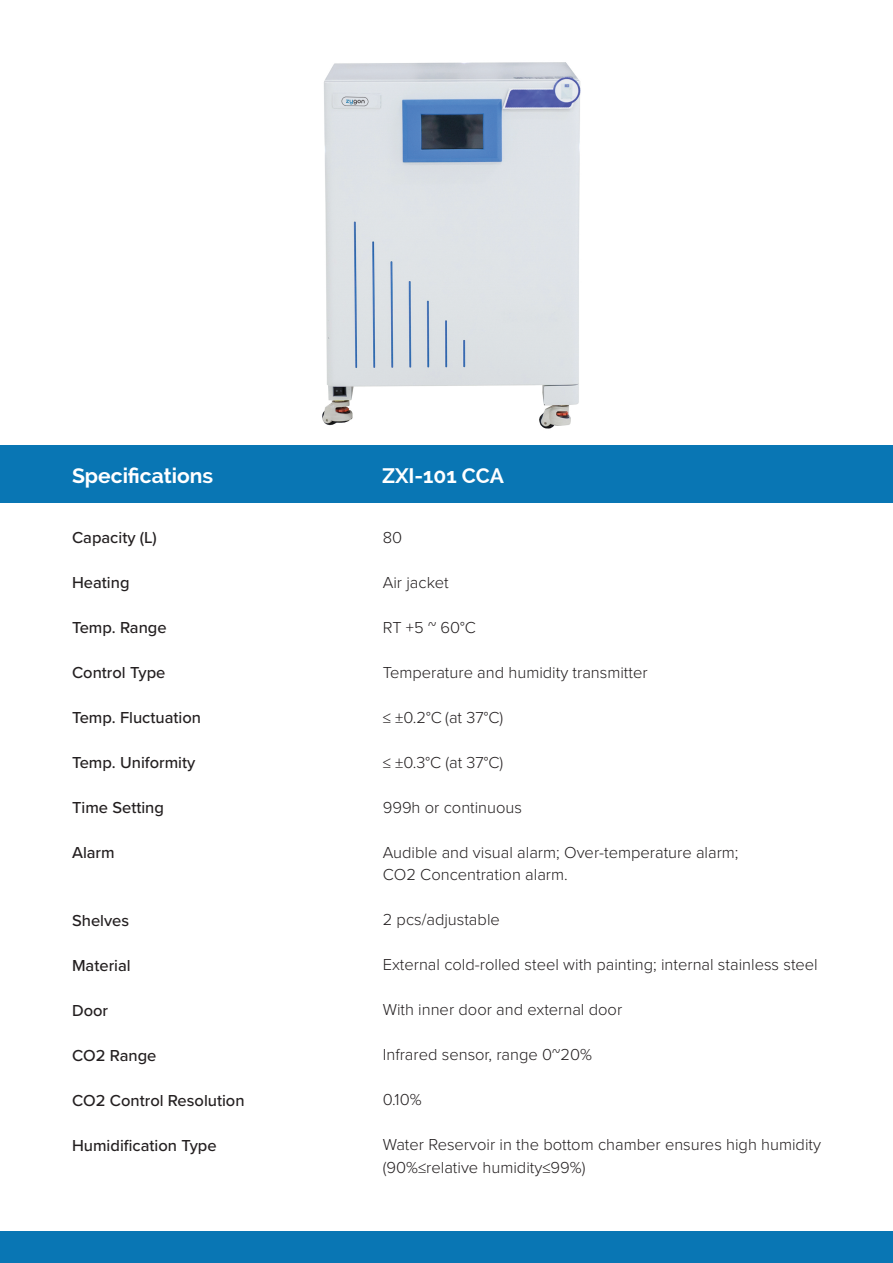
<style>
.page{position:relative;width:893px;height:1263px;background:#fff}
.page>*{position:absolute;margin:0;border:0;box-sizing:border-box;transform-origin:0 0}
.t1{font:700 21px "Raleway";color:#fff}
.t2{font:300 16.5px/22.5px "Proxima Nova";color:#231f20}
.t3{font:500 16.5px "Proxima Nova";color:#231f20}
</style>
<div class="page">
<img style="left:322px;top:62px;width:259px;height:367px">
<div style="left:0;top:1232px;width:892px;height:31px;background:#0976b4"></div>
<div style="left:0;top:445px;width:893px;height:58px;background:#0976b4"></div>
<p class="t1" style="left:72px;top:464px;width:143px">Specifications</p>
<p class="t1" style="left:382px;top:464px;width:123px">ZXI-101 CCA</p>
<p class="t3" style="left:72px;top:525px;width:86px">Capacity (L)</p>
<p class="t3" style="left:72px;top:570px;width:59px">Heating</p>
<p class="t3" style="left:72px;top:615px;width:96px">Temp. Range</p>
<p class="t3" style="left:72px;top:660px;width:95px">Control Type</p>
<p class="t3" style="left:72px;top:705px;width:131px">Temp. Fluctuation</p>
<p class="t3" style="left:72px;top:750px;width:125px">Temp. Uniformity</p>
<p class="t3" style="left:72px;top:795px;width:93px">Time Setting</p>
<p class="t3" style="left:72px;top:840px;width:44px">Alarm</p>
<p class="t3" style="left:72px;top:908px;width:59px">Shelves</p>
<p class="t3" style="left:72px;top:953px;width:60px">Material</p>
<p class="t3" style="left:72px;top:998px;width:38px">Door</p>
<p class="t3" style="left:72px;top:1043px;width:86px">CO2 Range</p>
<p class="t3" style="left:72px;top:1088px;width:174px">CO2 Control Resolution</p>
<p class="t3" style="left:72px;top:1133px;width:146px">Humidification Type</p>
<p class="t2" style="left:383px;top:525px;width:21px">80</p>
<p class="t2" style="left:383px;top:570px;width:67px">Air jacket</p>
<p class="t2" style="left:383px;top:615px;width:95px">RT +5 ~ 60°C</p>
<p class="t2" style="left:383px;top:660px;width:266px">Temperature and humidity transmitter</p>
<p class="t2" style="left:383px;top:705px;width:122px">≤ ±0.2°C (at 37°C)</p>
<p class="t2" style="left:383px;top:750px;width:122px">≤ ±0.3°C (at 37°C)</p>
<p class="t2" style="left:383px;top:795px;width:141px">999h or continuous</p>
<p class="t2" style="left:383px;top:840px;width:357px">Audible and visual alarm; Over-temperature alarm;<br>CO2 Concentration alarm.</p>
<p class="t2" style="left:383px;top:908px;width:119px">2 pcs/adjustable</p>
<p class="t2" style="left:383px;top:953px;width:437px">External cold-rolled steel with painting; internal stainless steel</p>
<p class="t2" style="left:383px;top:998px;width:241px">With inner door and external door</p>
<p class="t2" style="left:383px;top:1043px;width:211px">Infrared sensor, range 0~20%</p>
<p class="t2" style="left:383px;top:1088px;width:40px">0.10%</p>
<p class="t2" style="left:383px;top:1133px;width:440px">Water Reservoir in the bottom chamber ensures high humidity (90%≤relative humidity≤99%)</p>
</div>
